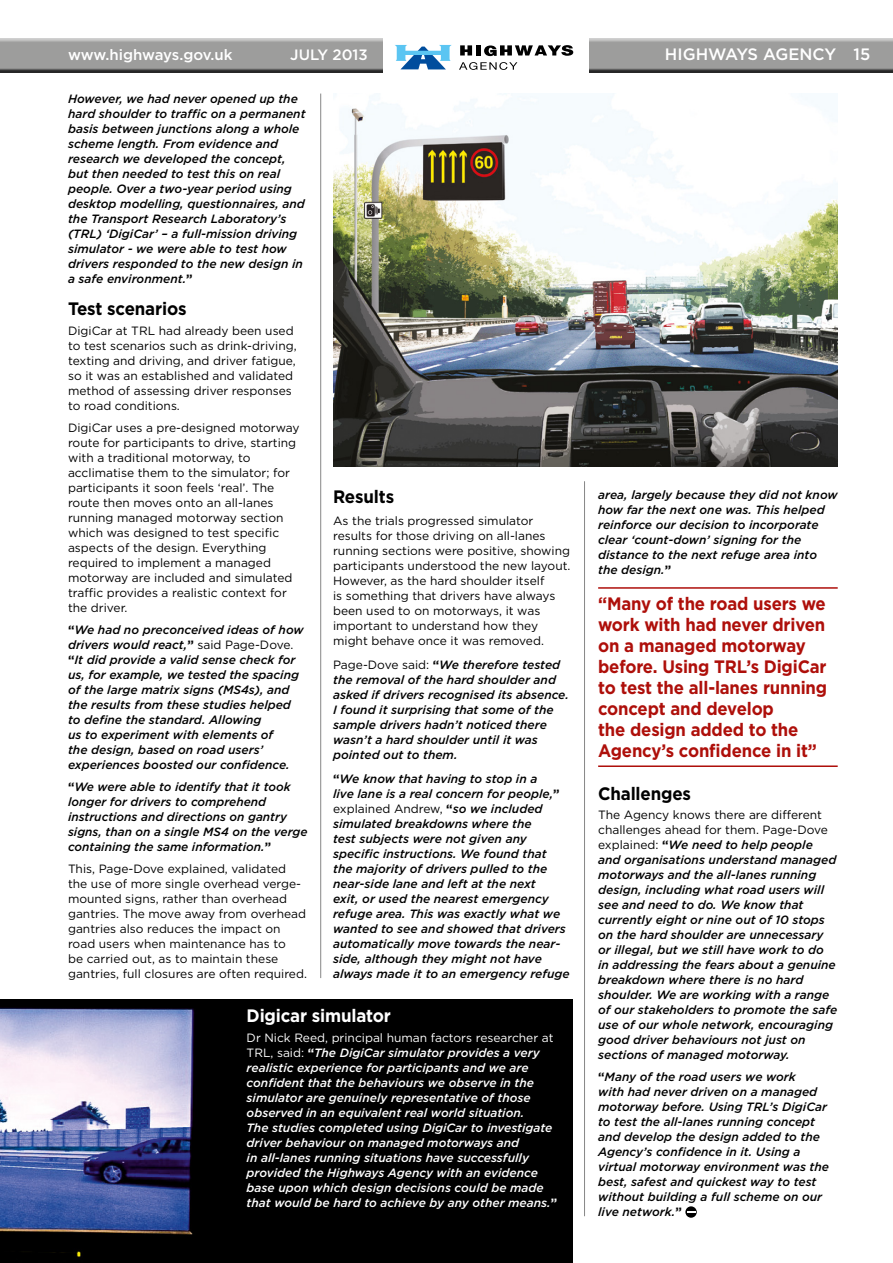
<style>
.page{position:relative;width:893px;height:1263px;background:#fff}
.page>*{position:absolute;margin:0;border:0;box-sizing:border-box;transform-origin:0 0}
.t1{font:700 18px/21px "Gotham";letter-spacing:-.01em;color:#ae0f0a;scale:.93 1}
.t2{font:700 18px "Gotham";letter-spacing:-.01em;color:#000;scale:.94 1}
.t3{font:700 18px "Gotham";letter-spacing:-.01em;color:#fff;scale:.94 1}
.t4{font:500 16.5px "Gotham";color:#fff}
.t5{font:500 15px "Gotham";letter-spacing:-.005em;color:#fff}
.t6{font:italic 500 12px/15px "Gotham";color:#000}
.t7{font:12px/15px "Gotham";color:#000}
.t8{font:italic 500 12px/15px "Gotham";color:#fff}
.s1{font-weight:700;font-style:normal}
.s2{font-weight:400;font-style:normal}
</style>
<div class="page">
<div style="left:0;top:36px;width:893px;height:37px;background:#000;opacity:.75"></div>
<div style="left:383px;top:33px;width:206px;height:48px;background:#fff"></div>
<svg style="left:460px;top:45px;width:12px;height:11px"></svg>
<div style="left:476px;top:45px;width:5px;height:11px;background:#000"></div>
<svg style="left:484px;top:45px;width:89px;height:11px"></svg>
<svg style="left:459px;top:62px;width:58px;height:8px"></svg>
<svg style="left:395px;top:45px;width:57px;height:24px"></svg>
<hr style="left:320px;top:94px;width:1px;height:884px;background:#878787">
<hr style="left:584px;top:481px;width:1px;height:735px;background:#878787">
<img style="left:333px;top:93px;width:505px;height:373px">
<div style="left:0;top:999px;width:573px;height:264px;background:#000"></div>
<img style="left:0;top:1007px;width:195px;height:250px">
<hr style="left:598px;top:587px;width:240px;height:2px;background:#ae0f0a">
<hr style="left:598px;top:765px;width:240px;height:2px;background:#ae0f0a">
<svg style="left:685px;top:1206px;width:12px;height:12px"></svg>
<svg style="left:687px;top:1211px;width:8px;height:2px"></svg>
<p class="t5" style="left:68px;top:45px;width:166px">www.highways.gov.uk</p>
<p class="t5" style="left:290px;top:45px;width:79px">JULY 2013</p>
<p class="t6" style="left:68px;top:91px;width:239px">However, we had never opened up the hard shoulder to traffic on a permanent basis between junctions along a whole scheme length. From evidence and research we developed the concept, but then needed to test this on real people. Over a two-year period using desktop modelling, questionnaires, and the Transport Research Laboratory’s (TRL) ‘DigiCar’ – a full-mission driving simulator - we were able to test how drivers responded to the new design in a safe environment.<span class="s1">”</span></p>
<h1 class="t2" style="left:68px;top:298px;width:128px">Test scenarios</h1>
<p class="t7" style="left:68px;top:323px;width:230px">DigiCar at TRL had already been used to test scenarios such as drink-driving, texting and driving, and driver fatigue, so it was an established and validated method of assessing driver responses to road conditions.</p>
<p class="t7" style="left:68px;top:420px;width:233px">DigiCar uses a pre-designed motorway route for participants to drive, starting with a traditional motorway, to acclimatise them to the simulator; for participants it soon feels ‘real’. The route then moves onto an all-lanes running managed motorway section which was designed to test specific aspects of the design. Everything required to implement a managed motorway are included and simulated traffic provides a realistic context for the driver.</p>
<p class="t6" style="left:68px;top:622px;width:237px"><span class="s1">“</span>We had no preconceived ideas of how drivers would react,<span class="s1">”</span> <span class="s2">said Page-Dove. </span><span class="s1">“</span>It did provide a valid sense check for us, for example, we tested the spacing of the large matrix signs (MS4s), and the results from these studies helped to define the standard. Allowing<br>us to experiment with elements of<br>the design, based on road users’ experiences boosted our confidence.</p>
<p class="t6" style="left:68px;top:779px;width:241px"><span class="s1">“</span>We were able to identify that it took longer for drivers to comprehend instructions and directions on gantry signs, than on a single MS4 on the verge containing the same information.<span class="s1">”</span></p>
<p class="t7" style="left:68px;top:861px;width:240px">This, Page-Dove explained, validated the use of more single overhead verge&shy;mounted signs, rather than overhead gantries. The move away from overhead gantries also reduces the impact on road users when maintenance has to<br>be carried out, as to maintain these gantries, full closures are often required.</p>
<h1 class="t2" style="left:333px;top:486px;width:66px">Results</h1>
<p class="t7" style="left:333px;top:513px;width:239px">As the trials progressed simulator results for those driving on all-lanes running sections were positive, showing participants understood the new layout.<br>However, as the hard shoulder itself<br>is something that drivers have always been used to on motorways, it was important to understand how they might behave once it was removed.</p>
<p class="t6" style="left:333px;top:657px;width:237px"><span class="s2">Page-Dove said:</span> <span class="s1">“</span>We therefore tested the removal of the hard shoulder and asked if drivers recognised its absence.<br>I found it surprising that some of the sample drivers hadn’t noticed there wasn’t a hard shoulder until it was pointed out to them.</p>
<p class="t6" style="left:333px;top:771px;width:238px"><span class="s1">“</span>We know that having to stop in a<br>live lane is a real concern for people,<span class="s1">” </span><span class="s2">explained Andrew,</span> <span class="s1">“</span>so we included simulated breakdowns where the<br>test subjects were not given any specific instructions. We found that<br>the majority of drivers pulled to the near-side lane and left at the next<br>exit, or used the nearest emergency refuge area. This was exactly what we wanted to see and showed that drivers automatically move towards the near&shy;side, although they might not have always made it to an emergency refuge</p>
<h1 class="t3" style="left:247px;top:1005px;width:155px">Digicar simulator</h1>
<p class="t8" style="left:247px;top:1030px;width:312px"><span class="s2">Dr Nick Reed, principal human factors researcher at TRL, said:</span> <span class="s1">“</span>The DigiCar simulator provides a very realistic experience for participants and we are confident that the behaviours we observe in the simulator are genuinely representative of those observed in an equivalent real world situation.<br>The studies completed using DigiCar to investigate driver behaviour on managed motorways and<br>in all-lanes running situations have successfully provided the Highways Agency with an evidence base upon which design decisions could be made that would be hard to achieve by any other means.<span class="s1">”</span></p>
<h2 class="t4" style="left:665px;top:45px;width:207px">HIGHWAYS AGENCY 15</h2>
<p class="t6" style="left:598px;top:487px;width:241px">area, largely because they did not know how far the next one was. This helped reinforce our decision to incorporate clear ‘count-down’ signing for the distance to the next refuge area into the design.<span class="s1">”</span></p>
<h1 class="t1" style="left:598px;top:593px;width:248px">“Many of the road users we work with had never driven on a managed motorway before. Using TRL’s DigiCar to test the all-lanes running concept and develop<br>the design added to the<br>Agency’s confidence in it”</h1>
<h1 class="t2" style="left:598px;top:782px;width:100px">Challenges</h1>
<p class="t6" style="left:598px;top:807px;width:241px"><span class="s2">The Agency knows there are different challenges ahead for them. Page-Dove explained:</span> <span class="s1">“</span>We need to help people and organisations understand managed motorways and the all-lanes running design, including what road users will see and need to do. We know that currently eight or nine out of 10 stops on the hard shoulder are unnecessary or illegal, but we still have work to do in addressing the fears about a genuine breakdown where there is no hard shoulder. We are working with a range of our stakeholders to promote the safe use of our whole network, encouraging good driver behaviours not just on sections of managed motorway.</p>
<p class="t6" style="left:598px;top:1069px;width:232px"><span class="s1">“</span>Many of the road users we work<br>with had never driven on a managed motorway before. Using TRL’s DigiCar to test the all-lanes running concept and develop the design added to the Agency’s confidence in it. Using a virtual motorway environment was the best, safest and quickest way to test without building a full scheme on our live network.<span class="s1">”</span></p>
</div>
